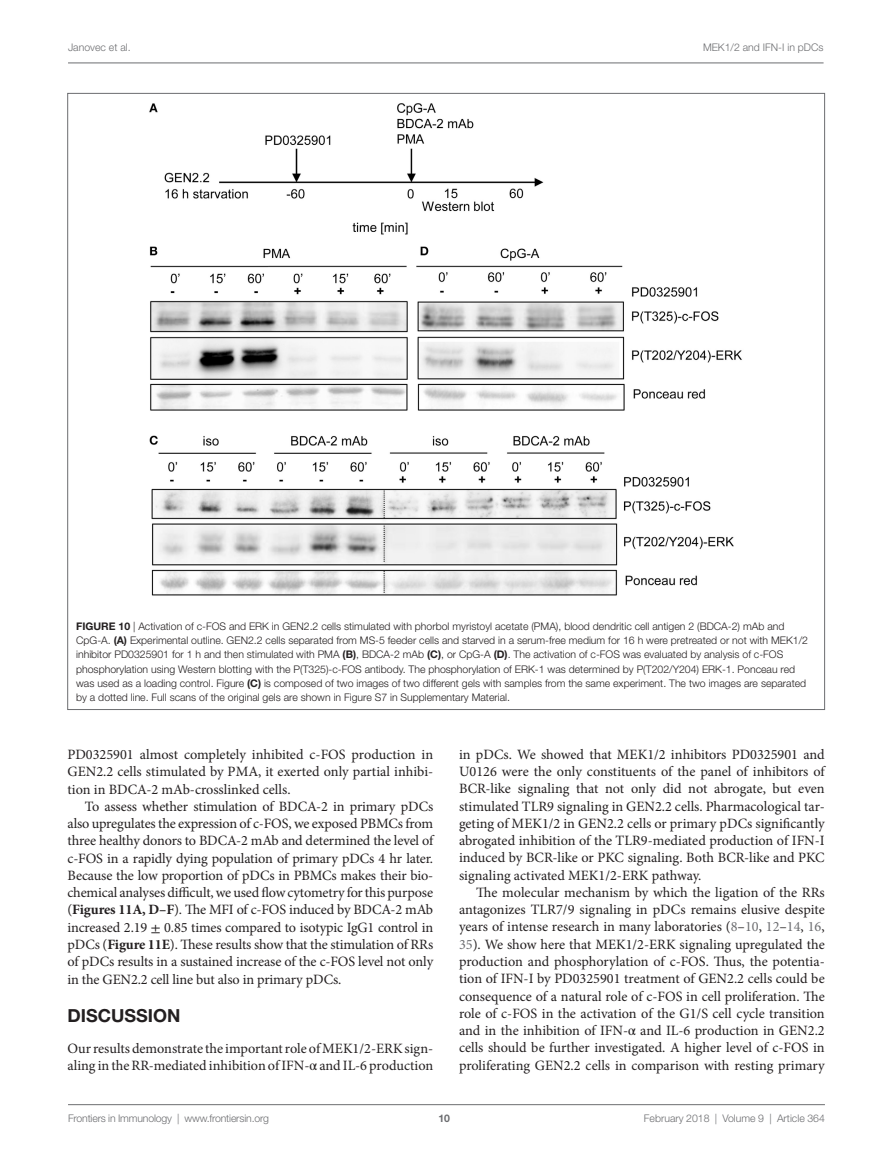
<style>
.page{position:relative;width:893px;height:1170px;background:#fff}
.page>*{position:absolute;margin:0;border:0;box-sizing:border-box;transform-origin:0 0}
.t1{font:700 18px "Helvetica Neue LT Std";color:#231f20}
.t2{font:14.25px/17.2px "Minion Pro";color:#231f20;text-align:justify}
.t3{font:300 10.5px/14.2px "Helvetica Neue LT Std";color:#231f20}
.t4{font:300 10.5px "Helvetica Neue LT Std";color:#6c6d70}
.t5{font:700 10.5px "Helvetica Neue LT Std";color:#6c6d70}
.s1{font-weight:700}
.s2{font-family:"STIX General"}
.s3{color:#6c6d70}
</style>
<div class="page">
<img style="left:149px;top:103px;width:593px;height:493px">
<hr style="left:68px;top:63px;width:756px;height:1px;background:#6c6d70">
<hr style="left:68px;top:1104px;width:757px;height:1px;background:#6c6d70">
<p class="t4" style="left:68px;top:41px;width:64px">Janovec et al.</p>
<p class="t4" style="left:703px;top:41px;width:122px">MEK1/2 and IFN-I in pDCs</p>
<p class="t3" style="left:76px;top:618px;width:733px"><span class="s1">FIG URE 10</span> | Activation of c-FOS and ERK in GEN2.2 cells stimulated with phorbol myristoyl acetate (PMA), blood dendritic cell antigen 2 (BDCA-2) mAb and CpG-A. <span class="s1">(A)</span> Experimental outline. GEN2.2 cells separated from MS-5 feeder cells and starved in a serum-free medium for 16 h were pretreated or not with MEK1/2 inhibitor PD0325901 for 1 h and then stimulated with PMA <span class="s1">(B)</span>, BDCA-2 mAb <span class="s1">(C)</span>, or CpG-A <span class="s1">(D)</span>. The activation of c-FOS was evaluated by analysis of c-FOS phosphorylation using Western blotting with the P(T325)-c-FOS antibody. The phosphorylation of ERK-1 was determined by P(T202/Y204) ERK-1. Ponceau red was used as a loading control. Figure <span class="s1">(C)</span> is composed of two images of two different gels with samples from the same experiment. The two images are separated by a dotted line. Full scans of the original gels are shown in Figure S7 in Supplementary Material.</p>
<p class="t2" style="left:68px;top:746px;width:367px">PD0325901 almost completely inhibited c-FOS production in GEN2.2 cells stimulated by PMA, it exerted only partial inhibi&shy;tion in BDCA-2 mAb-crosslinked cells.</p>
<p class="t2" style="left:68px;top:797px;width:367px;text-indent:17px">To assess whether stimulation of BDCA-2 in primary pDCs also upregulates the expression of c-FOS, we exposed PBMCs from three healthy donors to BDCA-2 mAb and determined the level of c-FOS in a rapidly dying population of primary pDCs 4 hr later.<br>Because the low proportion of pDCs in PBMCs makes their bio&shy;chemical analyses difficult, we used flow cytometry for this purpose (<span class="s1">Figures 11A, D–F</span>). The MFI of c-FOS induced by BDCA-2 mAb increased 2.19 <span class="s2">±</span> 0.85 times compared to isotypic IgG1 control in pDCs (<span class="s1">Figure 11E</span>). These results show that the stimulation of RRs of pDCs results in a sustained increase of the c-FOS level not only in the GEN2.2 cell line but also in primary pDCs.</p>
<p class="t1" style="left:68px;top:1004px;width:112px">DISCUSSION</p>
<p class="t2" style="left:68px;top:1039px;width:367px">Our results demonstrate the important role of MEK1/2-ERK sign&shy;aling in the RR-mediated inhibition of IFN-<span class="s2">α</span> and IL-6 production</p>
<p class="t2" style="left:459px;top:745px;width:367px">in pDCs. We showed that MEK1/2 inhibitors PD0325901 and U0126 were the only constituents of the panel of inhibitors of BCR-like signaling that not only did not abrogate, but even stimulated TLR9 signaling in GEN2.2 cells. Pharmacological tar&shy;geting of MEK1/2 in GEN2.2 cells or primary pDCs significantly abrogated inhibition of the TLR9-mediated production of IFN-I induced by BCR-like or PKC signaling. Both BCR-like and PKC signaling activated MEK1/2-ERK pathway.</p>
<p class="t2" style="left:459px;top:883px;width:367px;text-indent:17px">The molecular mechanism by which the ligation of the RRs antagonizes TLR7/9 signaling in pDCs remains elusive despite years of intense research in many laboratories (<span class="s3">8</span>–<span class="s3">10</span>, <span class="s3">12</span>–<span class="s3">14</span>, <span class="s3">16</span>, <span class="s3">35</span>). We show here that MEK1/2-ERK signaling upregulated the production and phosphorylation of c-FOS. Thus, the potentia&shy;tion of IFN-I by PD0325901 treatment of GEN2.2 cells could be consequence of a natural role of c-FOS in cell proliferation. The role of c-FOS in the activation of the G1/S cell cycle transition and in the inhibition of IFN-<span class="s2">α</span> and IL-6 production in GEN2.2 cells should be further investigated. A higher level of c-FOS in proliferating GEN2.2 cells in comparison with resting primary</p>
<p class="t4" style="left:68px;top:1111px;width:203px">Frontiers in Immunology | www.frontiersin.org</p>
<p class="t4" style="left:644px;top:1111px;width:182px">February 2018 | Volume 9 | Article 364</p>
<p class="t5" style="left:439px;top:1111px;width:13px">10</p>
</div>
